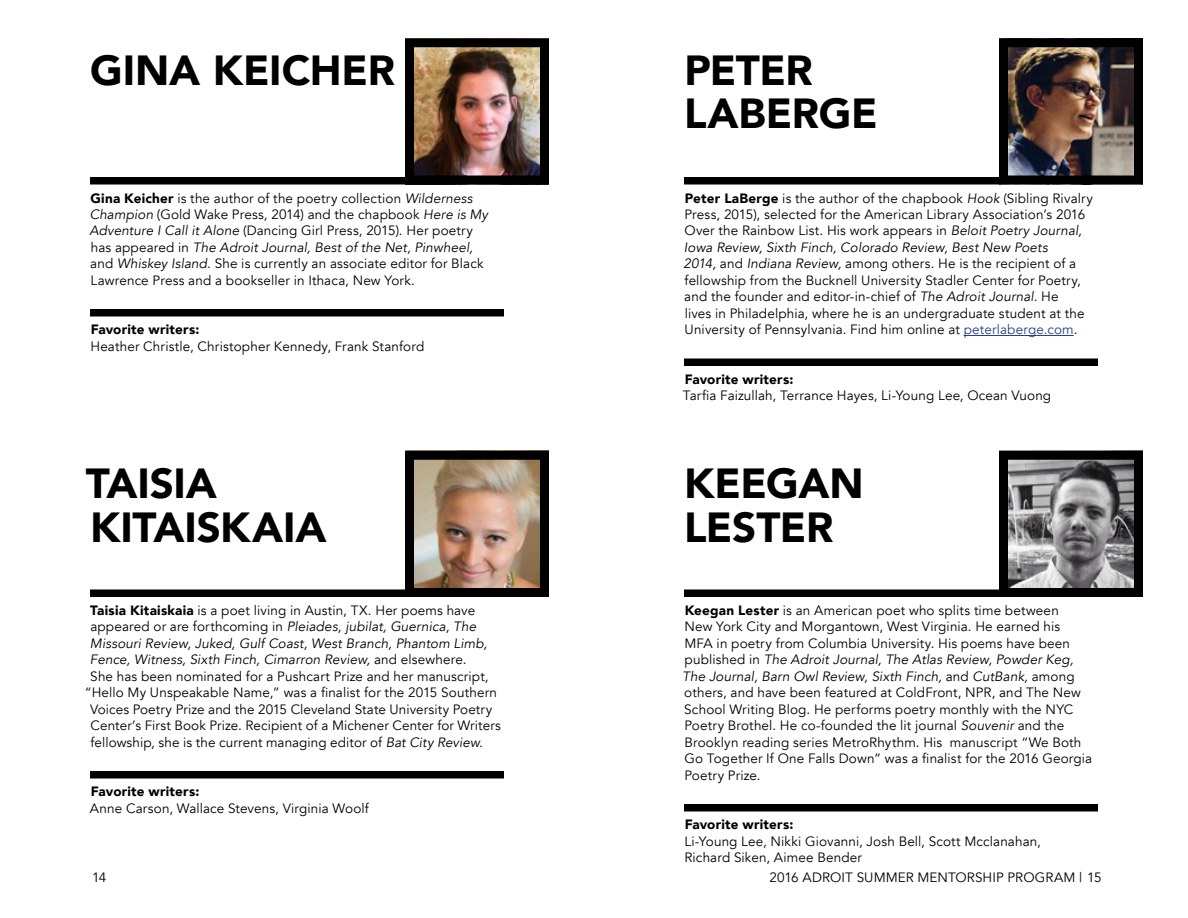
<style>
.page{position:relative;width:1188px;height:918px;background:#fff}
.page>*{position:absolute;margin:0;border:0;box-sizing:border-box;transform-origin:0 0}
.t1{font:900 42px/43.5px "Avenir";letter-spacing:-.005em;color:#000}
.t2{font:13.5px/16.5px "Avenir";letter-spacing:.01em;color:#000}
.t3{font:italic 13.5px "Avenir";letter-spacing:.01em;color:#000}
.t4{font:900 13.5px "Avenir";letter-spacing:.015em;color:#000}
.s1{font-weight:900}
.s2{font-style:italic}
.s3{font-style:normal}
.s4{color:#25408f}
</style>
<div class="page">
<div style="left:90px;top:177px;width:414px;height:7px;background:#000"></div>
<div style="left:90px;top:309px;width:414px;height:7px;background:#000"></div>
<div style="left:90px;top:590px;width:414px;height:7px;background:#000"></div>
<div style="left:90px;top:771px;width:414px;height:7px;background:#000"></div>
<img style="left:405px;top:48px;width:144px;height:137px">
<div style="left:405px;top:38px;width:144px;height:146px;border:9px solid #000"></div>
<img style="left:415px;top:461px;width:124px;height:126px">
<div style="left:405px;top:451px;width:144px;height:146px;border:9px solid #000"></div>
<div style="left:684px;top:177px;width:414px;height:7px;background:#000"></div>
<hr style="left:964px;top:335px;width:110px;height:1px;background:#25408f">
<div style="left:684px;top:358px;width:414px;height:8px;background:#000"></div>
<div style="left:684px;top:590px;width:414px;height:7px;background:#000"></div>
<div style="left:684px;top:804px;width:414px;height:8px;background:#000"></div>
<img style="left:999px;top:48px;width:144px;height:137px">
<div style="left:999px;top:38px;width:144px;height:146px;border:9px solid #000"></div>
<img style="left:1009px;top:461px;width:124px;height:126px">
<div style="left:999px;top:451px;width:144px;height:146px;border:9px solid #000"></div>
<h1 class="t1" style="left:90px;top:47px;width:306px">GINA KEICHER</h1>
<p class="t2" style="left:89px;top:190px;width:400px"><span class="s1">Gina Keicher</span> is the author of the poetry collection <span class="s2">Wilderness Champion</span> (Gold Wake Press, 2014) and the chapbook <span class="s2">Here is My Adventure I Call it Alone</span> (Dancing Girl Press, 2015). Her poetry has appeared in <span class="s2">The Adroit Journal, Best of the Net, Pinwheel, </span>and <span class="s2">Whiskey Island.</span> She is currently an associate editor for Black Lawrence Press and a bookseller in Ithaca, New York.</p>
<p class="t4" style="left:91px;top:318px;width:110px">Favorite writers:</p>
<p class="t2" style="left:90px;top:338px;width:335px">Heather Christle, Christopher Kennedy, Frank Stanford</p>
<h1 class="t1" style="left:86px;top:461px;width:242px">TAISIA<br>KITAISKAIA</h1>
<p class="t2" style="left:90px;top:602px;width:387px"><span class="s1">Taisia Kitaiskaia</span> is a poet living in Austin, TX. Her poems have</p>
<p class="t3" style="left:90px;top:619px;width:387px"><span class="s3">appeared or are forthcoming in</span> Pleiades, jubilat, Guernica, The</p>
<p class="t3" style="left:90px;top:635px;width:399px">Missouri Review, Juked, Gulf Coast, West Branch, Phantom Limb,</p>
<p class="t3" style="left:90px;top:652px;width:378px">Fence, Witness, Sixth Finch, Cimarron Review, <span class="s3">and elsewhere.</span></p>
<p class="t2" style="left:90px;top:668px;width:400px">She has been nominated for a Pushcart Prize and her manuscript,</p>
<p class="t2" style="left:85px;top:685px;width:414px">“Hello My Unspeakable Name,” was a finalist for the 2015 Southern</p>
<p class="t2" style="left:90px;top:701px;width:404px">Voices Poetry Prize and the 2015 Cleveland State University Poetry</p>
<p class="t2" style="left:91px;top:718px;width:412px">Center’s First Book Prize. Recipient of a Michener Center for Writers</p>
<p class="t2" style="left:91px;top:734px;width:394px">fellowship, she is the current managing editor of <span class="s2">Bat City Review.</span></p>
<p class="t4" style="left:91px;top:780px;width:110px">Favorite writers:</p>
<p class="t2" style="left:90px;top:800px;width:280px">Anne Carson, Wallace Stevens, Virginia Woolf</p>
<h1 class="t1" style="left:684px;top:47px;width:195px">PETER<br>LABERGE</h1>
<p class="t2" style="left:683px;top:190px;width:411px"><span class="s1">Peter LaBerge</span> is the author of the chapbook <span class="s2">Hook</span> (Sibling Rivalry Press, 2015), selected for the American Library Association’s 2016<br>Over the Rainbow List. His work appears in <span class="s2">Beloit Poetry Journal, Iowa Review, Sixth Finch, Colorado Review, Best New Poets<br>2014,</span> and <span class="s2">Indiana Review,</span> among others. He is the recipient of a fellowship from the Bucknell University Stadler Center for Poetry, and the founder and editor-in-chief of <span class="s2">The Adroit Journal.</span> He<br>lives in Philadelphia, where he is an undergraduate student at the University of Pennsylvania. Find him online at <span class="s4">peterlaberge.com</span>.</p>
<p class="t4" style="left:685px;top:368px;width:110px">Favorite writers:</p>
<p class="t2" style="left:683px;top:388px;width:370px">Tarfia Faizullah, Terrance Hayes, Li-Young Lee, Ocean Vuong</p>
<h1 class="t1" style="left:684px;top:461px;width:181px">KEEGAN<br>LESTER</h1>
<p class="t2" style="left:682px;top:602px;width:411px"><span class="s1">Keegan Lester</span> is an American poet who splits time between<br>New York City and Morgantown, West Virginia. He earned his<br>MFA in poetry from Columbia University. His poems have been published in <span class="s2">The Adroit Journal, The Atlas Review, Powder Keg, The Journal, Barn Owl Review, Sixth Finch,</span> and <span class="s2">CutBank,</span> among others, and have been featured at ColdFront, NPR, and The New School Writing Blog. He performs poetry monthly with the NYC Poetry Brothel. He co-founded the lit journal <span class="s2">Souvenir</span> and the Brooklyn reading series MetroRhythm. His manuscript “We Both Go Together If One Falls Down” was a finalist for the 2016 Georgia Poetry Prize.</p>
<p class="t4" style="left:685px;top:813px;width:110px">Favorite writers:</p>
<p class="t2" style="left:685px;top:833px;width:358px">Li-Young Lee, Nikki Giovanni, Josh Bell, Scott Mcclanahan,<br>Richard Siken, Aimee Bender</p>
<p class="t2" style="left:92px;top:869px;width:16px">14</p>
<p class="t2" style="left:770px;top:869px;width:333px">2016 ADROIT SUMMER MENTORSHIP PROGRAM | 15</p>
</div>
